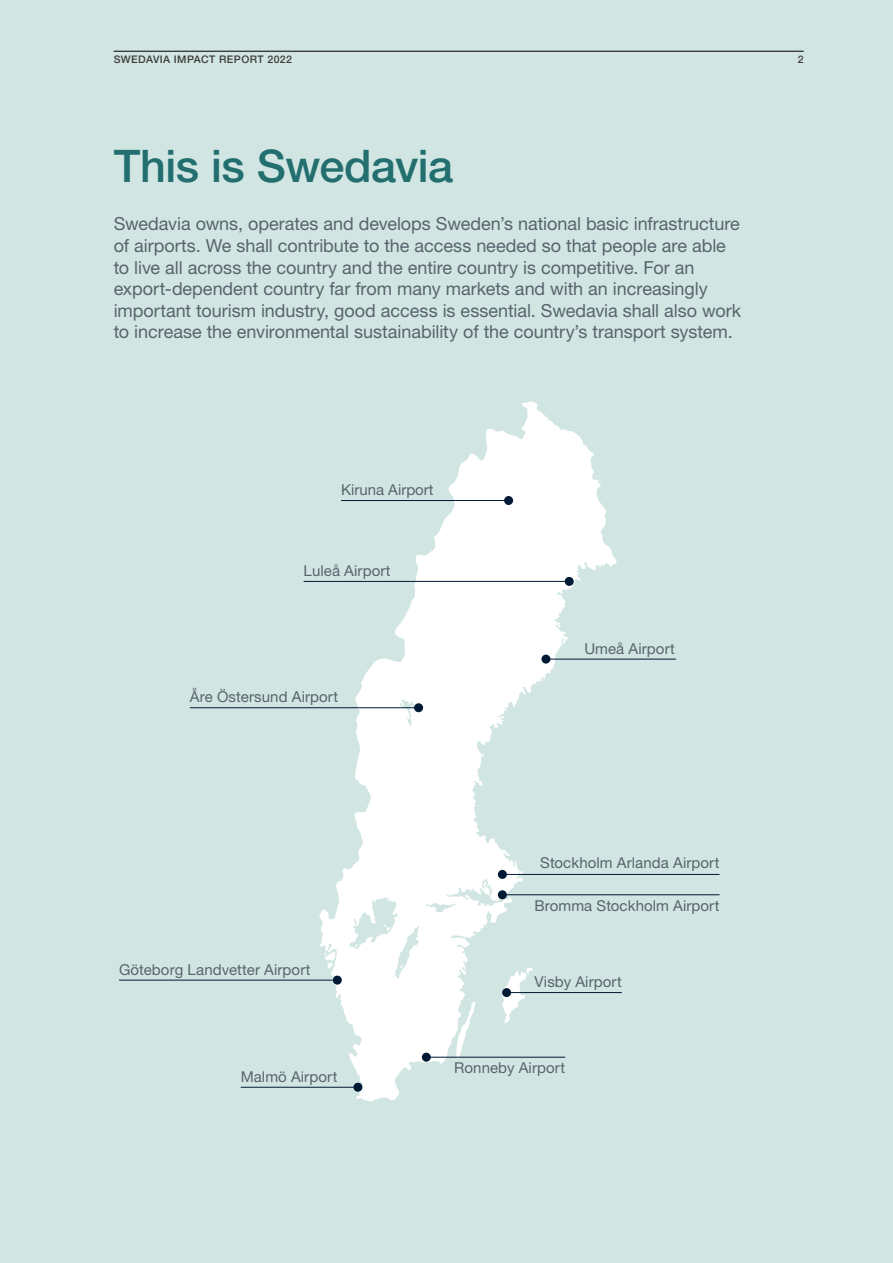
<style>
.page{position:relative;width:893px;height:1263px;background:#d1e6e2}
.page>*{position:absolute;margin:0;border:0;box-sizing:border-box;transform-origin:0 0}
.t1{font:500 45px "Helvetica Neue LT Std";letter-spacing:-.01em;color:#236e6f}
.t2{font:18px/21.6px "Helvetica Neue LT Std";letter-spacing:-.005em;color:#59636d}
.t3{font:15px "Helvetica Neue LT Std";letter-spacing:.005em;color:#59636d}
.t4{font:500 10.5px "Helvetica Neue LT Std";letter-spacing:.04em;color:#3c3c3b}
</style>
<div class="page">
<hr style="left:114px;top:51px;width:690px;height:1px;background:#000">
<svg style="left:319px;top:401px;width:298px;height:701px"></svg>
<hr style="left:304px;top:581px;width:265px;height:1px;background:#001935">
<div style="left:565px;top:577px;width:9px;height:9px;background:#001935;border-radius:50%"></div>
<hr style="left:341px;top:500px;width:168px;height:1px;background:#001935">
<div style="left:504px;top:496px;width:9px;height:9px;background:#001935;border-radius:50%"></div>
<hr style="left:546px;top:659px;width:130px;height:1px;background:#001935">
<div style="left:541px;top:655px;width:9px;height:9px;background:#001935;border-radius:50%"></div>
<hr style="left:190px;top:707px;width:229px;height:1px;background:#001935">
<div style="left:414px;top:703px;width:9px;height:9px;background:#001935;border-radius:50%"></div>
<hr style="left:119px;top:980px;width:218px;height:1px;background:#001935">
<div style="left:333px;top:975px;width:9px;height:9px;background:#001935;border-radius:50%"></div>
<hr style="left:241px;top:1087px;width:117px;height:1px;background:#001935">
<div style="left:353px;top:1083px;width:9px;height:9px;background:#001935;border-radius:50%"></div>
<hr style="left:502px;top:874px;width:218px;height:1px;background:#001935">
<div style="left:498px;top:870px;width:9px;height:9px;background:#001935;border-radius:50%"></div>
<hr style="left:502px;top:894px;width:218px;height:1px;background:#001935">
<div style="left:498px;top:890px;width:9px;height:9px;background:#001935;border-radius:50%"></div>
<hr style="left:507px;top:992px;width:115px;height:1px;background:#001935">
<div style="left:502px;top:988px;width:9px;height:9px;background:#001935;border-radius:50%"></div>
<hr style="left:426px;top:1057px;width:139px;height:1px;background:#001935">
<div style="left:422px;top:1053px;width:9px;height:9px;background:#001935;border-radius:50%"></div>
<p class="t4" style="left:114px;top:53px;width:180px">SWEDAVIA IMPACT REPORT 2022</p>
<p class="t4" style="left:798px;top:53px;width:7px">2</p>
<h1 class="t1" style="left:114px;top:139px;width:341px">This is Swedavia</h1>
<p class="t2" style="left:114px;top:213px;width:629px">Swedavia owns, operates and develops Sweden’s national basic infrastructure of airports. We shall contribute to the access needed so that people are able to live all across the country and the entire country is competitive. For an export-dependent country far from many markets and with an increasingly important tourism industry, good access is essential. Swedavia shall also work to increase the environmental sustainability of the country’s transport system.</p>
<p class="t3" style="left:341px;top:481px;width:94px">Kiruna Airport</p>
<p class="t3" style="left:304px;top:562px;width:89px">Luleå Airport</p>
<p class="t3" style="left:190px;top:688px;width:150px">Åre Östersund Airport</p>
<p class="t3" style="left:119px;top:960px;width:193px">Göteborg Landvetter Airport</p>
<p class="t3" style="left:241px;top:1068px;width:98px">Malmö Airport</p>
<p class="t3" style="left:584px;top:640px;width:92px">Umeå Airport</p>
<p class="t3" style="left:540px;top:854px;width:181px">Stockholm Arlanda Airport</p>
<p class="t3" style="left:534px;top:896px;width:187px">Bromma Stockholm Airport</p>
<p class="t3" style="left:535px;top:972px;width:89px">Visby Airport</p>
<p class="t3" style="left:454px;top:1059px;width:112px">Ronneby Airport</p>
</div>
